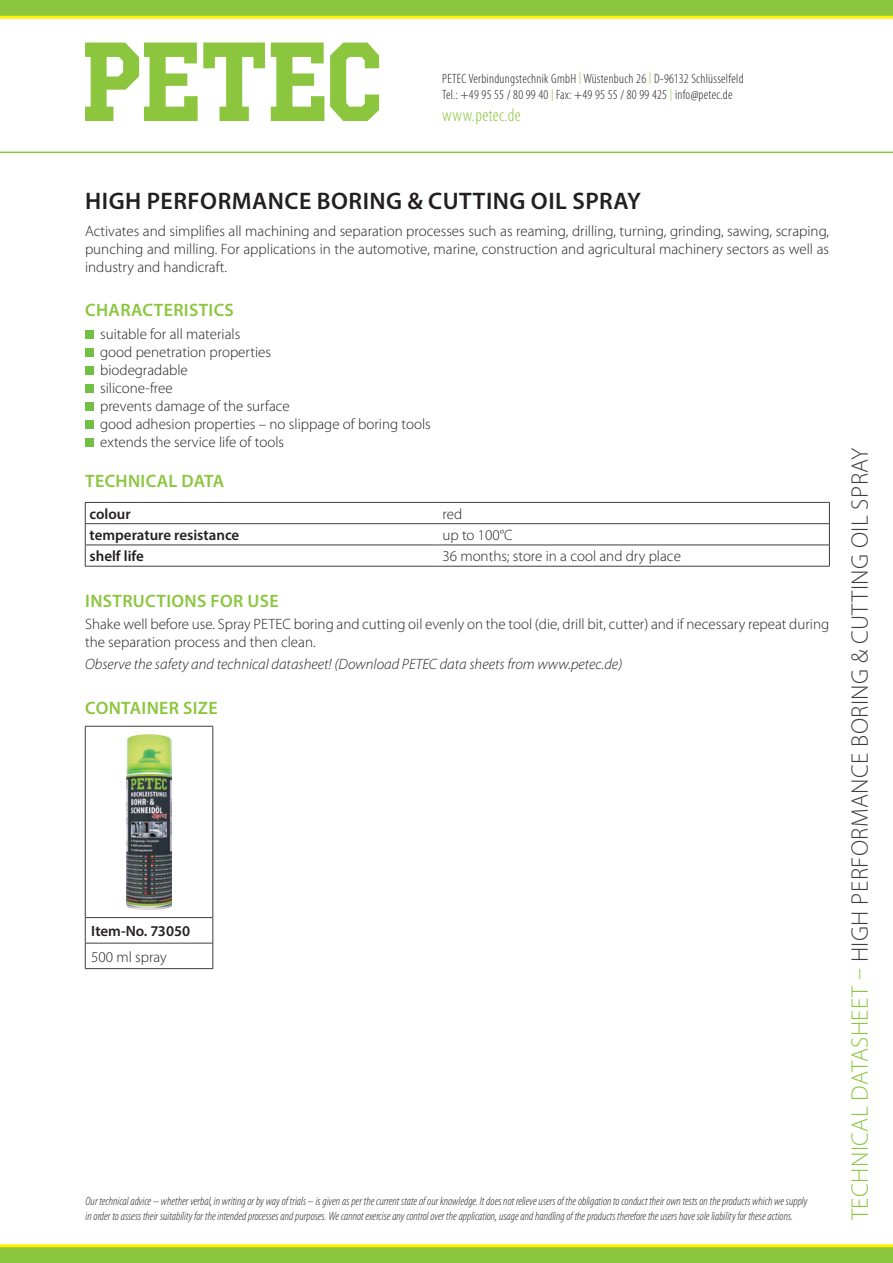
<style>
.page{position:relative;width:893px;height:1263px;background:#fff}
.page>*{position:absolute;margin:0;border:0;box-sizing:border-box;transform-origin:0 0}
.headline{font:300 24px "Myriad Pro";letter-spacing:.02em;color:#3e3e3f}
.headline-2{font:600 24px "Myriad Pro";letter-spacing:.02em;color:#231f20}
.subhead{font:600 18px "Myriad Pro";letter-spacing:.02em;color:#8bc63e}
.t1{font:300 condensed 18px "Myriad Pro";letter-spacing:.02em;color:#8bc63e}
.fliesstext{font:300 15px/18px "Myriad Pro";color:#231f20;text-align:justify}
.fliesstext-2{font:italic 300 15px "Myriad Pro";color:#231f20}
.fliesstext-3{font:600 15px "Myriad Pro";color:#231f20}
.t2{font:300 condensed 13.5px/16.5px "Myriad Pro";letter-spacing:.02em;color:#231f20}
.t3{font:italic 300 condensed 12px/15px "Myriad Pro";color:#231f20}
.s1{font-size:12.15px;color:#8bc63e}
.s2{color:#8bc63e}
</style>
<div class="page">
<div style="left:0;top:0;width:893px;height:17px;background:#8bc63e"></div>
<hr style="left:0;top:16px;width:893px;height:3px;background:#fff101">
<div style="left:85px;top:330px;width:9px;height:9px;background:#71bf44"></div>
<div style="left:85px;top:348px;width:9px;height:9px;background:#71bf44"></div>
<div style="left:85px;top:366px;width:9px;height:9px;background:#71bf44"></div>
<div style="left:85px;top:384px;width:9px;height:9px;background:#71bf44"></div>
<div style="left:85px;top:402px;width:9px;height:9px;background:#71bf44"></div>
<div style="left:85px;top:420px;width:9px;height:9px;background:#71bf44"></div>
<div style="left:85px;top:438px;width:9px;height:9px;background:#71bf44"></div>
<hr style="left:85px;top:502px;width:353px;height:1px;background:#3e3e3f">
<hr style="left:438px;top:502px;width:392px;height:1px;background:#3e3e3f">
<hr style="left:85px;top:523px;width:353px;height:1px;background:#3e3e3f">
<hr style="left:438px;top:523px;width:392px;height:1px;background:#3e3e3f">
<hr style="left:85px;top:545px;width:353px;height:1px;background:#3e3e3f">
<svg style="left:85px;top:503px;width:1px;height:63px"></svg>
<hr style="left:438px;top:545px;width:392px;height:1px;background:#3e3e3f">
<svg style="left:829px;top:503px;width:1px;height:63px"></svg>
<hr style="left:85px;top:566px;width:353px;height:1px;background:#3e3e3f">
<hr style="left:438px;top:566px;width:392px;height:1px;background:#3e3e3f">
<hr style="left:85px;top:726px;width:128px;height:1px;background:#3e3e3f">
<hr style="left:85px;top:726px;width:1px;height:191px;background:#3e3e3f">
<hr style="left:213px;top:726px;width:1px;height:191px;background:#3e3e3f">
<hr style="left:85px;top:917px;width:128px;height:1px;background:#3e3e3f">
<hr style="left:85px;top:943px;width:128px;height:1px;background:#3e3e3f">
<svg style="left:85px;top:918px;width:1px;height:50px"></svg>
<svg style="left:213px;top:918px;width:1px;height:50px"></svg>
<hr style="left:85px;top:968px;width:128px;height:1px;background:#3e3e3f">
<img style="left:126px;top:734px;width:46px;height:176px">
<hr style="left:0;top:152px;width:893px;height:1px;background:#8bc63e">
<div style="left:0;top:1246px;width:893px;height:17px;background:#8bc63e"></div>
<hr style="left:0;top:1244px;width:893px;height:3px;background:#fff101">
<svg style="left:271px;top:43px;width:53px;height:78px"></svg>
<svg style="left:330px;top:43px;width:49px;height:78px"></svg>
<svg style="left:85px;top:43px;width:180px;height:78px"></svg>
<p class="t2" style="left:442px;top:70px;width:303px">PETEC Verbindungstechnik GmbH <span class="s1">|</span> Wüstenbuch 26 <span class="s1">|</span> D-96132 Schlüsselfeld<br>Tel.: +49 95 55 / 80 99 40 <span class="s1">|</span> Fax: +49 95 55 / 80 99 425 <span class="s1">|</span> info@petec.de</p>
<p class="t1" style="left:442px;top:104px;width:80px">www.petec.de</p>
<p class="headline-2" style="left:85px;top:185px;width:557px">HIGH PERFORMANCE BORING &amp; CUTTING OIL SPRAY</p>
<p class="fliesstext" style="left:85px;top:222px;width:746px">Activates and simplifies all machining and separation processes such as reaming, drilling, turning, grinding, sawing, scraping, punching and milling. For applications in the automotive, marine, construction and agricultural machinery sectors as well as industry and handicraft.</p>
<p class="subhead" style="left:85px;top:299px;width:150px">CHARACTERISTICS</p>
<p class="fliesstext" style="left:100px;top:324px;width:142px">suitable for all materials</p>
<p class="fliesstext" style="left:100px;top:342px;width:172px">good penetration properties</p>
<p class="fliesstext" style="left:100px;top:360px;width:89px">biodegradable</p>
<p class="fliesstext" style="left:100px;top:378px;width:74px">silicone-free</p>
<p class="fliesstext" style="left:100px;top:396px;width:191px">prevents damage of the surface</p>
<p class="fliesstext" style="left:100px;top:414px;width:332px">good adhesion properties – no slippage of boring tools</p>
<p class="fliesstext" style="left:100px;top:432px;width:186px">extends the service life of tools</p>
<p class="subhead" style="left:85px;top:469px;width:140px">TECHNICAL DATA</p>
<p class="fliesstext-3" style="left:90px;top:504px;width:43px">colour</p>
<p class="fliesstext" style="left:442px;top:504px;width:21px">red</p>
<p class="fliesstext-3" style="left:90px;top:525px;width:151px">temperature resistance</p>
<p class="fliesstext" style="left:442px;top:526px;width:72px">up to 100°C</p>
<p class="fliesstext-3" style="left:90px;top:547px;width:56px">shelf life</p>
<p class="fliesstext" style="left:442px;top:547px;width:240px">36 months; store in a cool and dry place</p>
<p class="subhead" style="left:85px;top:589px;width:195px">INSTRUCTIONS FOR USE</p>
<p class="fliesstext" style="left:85px;top:615px;width:746px">Shake well before use. Spray PETEC boring and cutting oil evenly on the tool (die, drill bit, cutter) and if necessary repeat during the separation process and then clean.</p>
<p class="fliesstext-2" style="left:85px;top:655px;width:539px">Observe the safety and technical datasheet! (Download PETEC data sheets from www.petec.de)</p>
<p class="subhead" style="left:85px;top:696px;width:134px">CONTAINER SIZE</p>
<p class="fliesstext-3" style="left:91px;top:921px;width:100px">Item-No. 73050</p>
<p class="fliesstext" style="left:91px;top:947px;width:77px">500 ml spray</p>
<p class="t3" style="left:86px;top:1194px;width:723px">Our technical advice – whether verbal, in writing or by way of trials – is given as per the current state of our knowledge. It does not relieve users of the obligation to conduct their own tests on the products which we supply in order to assess their suitability for the intended processes and purposes. We cannot exercise any control over the application, usage and handling of the products therefore the users have sole liability for these actions.</p>
<p class="headline" style="left:845px;top:1220px;width:774px;rotate:-90deg"><span class="s2">TECHNICAL DATASHEET –</span> HIGH PERFORMANCE BORING &amp; CUTTING OIL SPRAY</p>
</div>
